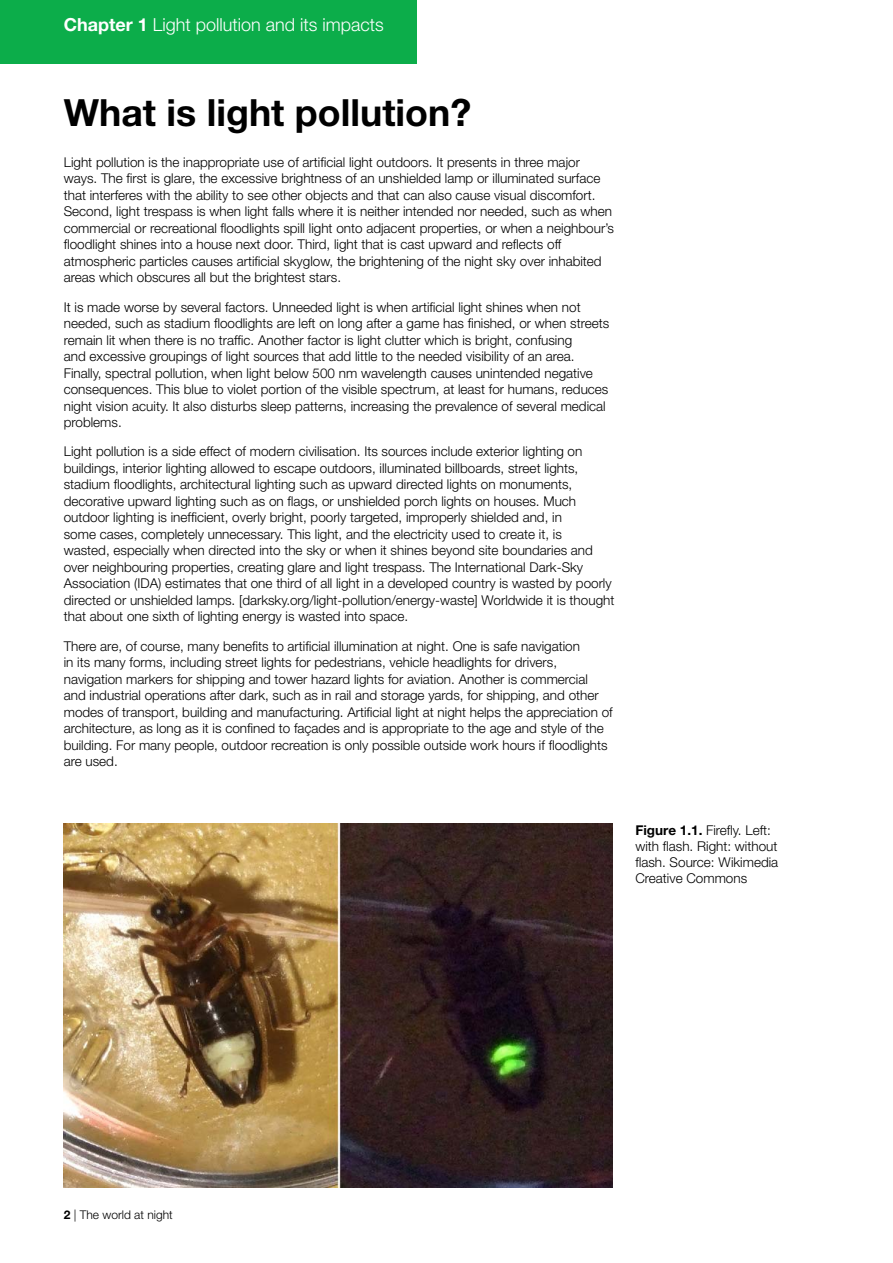
<style>
.page{position:relative;width:893px;height:1263px;background:#fff}
.page>*{position:absolute;margin:0;border:0;box-sizing:border-box;transform-origin:0 0}
.t1{font:700 37.5px "Helvetica Neue LT Pro";color:#000}
.t2{font:300 18px "Helvetica Neue LT Pro";color:#fff}
.t3{font:300 13.5px/16.5px "Helvetica Neue LT Pro";color:#000}
.t4{font:300 12px "Helvetica Neue LT Pro";color:#000}
.s1{font-weight:700}
</style>
<div class="page">
<div style="left:0;top:0;width:417px;height:64px;background:#0cad4a"></div>
<img style="left:63px;top:824px;width:549px;height:363px">
<h2 class="t2" style="left:64px;top:13px;width:322px"><span class="s1">Chapter 1</span> Light pollution and its impacts</h2>
<h1 class="t1" style="left:64px;top:89px;width:409px">What is light pollution?</h1>
<p class="t3" style="left:64px;top:154px;width:552px">Light pollution is the inappropriate use of artificial light outdoors. It presents in three major ways. The first is glare, the excessive brightness of an unshielded lamp or illuminated surface that interferes with the ability to see other objects and that can also cause visual discomfort.<br>Second, light trespass is when light falls where it is neither intended nor needed, such as when commercial or recreational floodlights spill light onto adjacent properties, or when a neighbour’s floodlight shines into a house next door. Third, light that is cast upward and reflects off atmospheric particles causes artificial skyglow, the brightening of the night sky over inhabited areas which obscures all but the brightest stars.</p>
<p class="t3" style="left:64px;top:298px;width:547px">It is made worse by several factors. Unneeded light is when artificial light shines when not needed, such as stadium floodlights are left on long after a game has finished, or when streets remain lit when there is no traffic. Another factor is light clutter which is bright, confusing<br>and excessive groupings of light sources that add little to the needed visibility of an area.<br>Finally, spectral pollution, when light below 500 nm wavelength causes unintended negative consequences. This blue to violet portion of the visible spectrum, at least for humans, reduces night vision acuity. It also disturbs sleep patterns, increasing the prevalence of several medical problems.</p>
<p class="t3" style="left:64px;top:443px;width:552px">Light pollution is a side effect of modern civilisation. Its sources include exterior lighting on buildings, interior lighting allowed to escape outdoors, illuminated billboards, street lights, stadium floodlights, architectural lighting such as upward directed lights on monuments, decorative upward lighting such as on flags, or unshielded porch lights on houses. Much outdoor lighting is inefficient, overly bright, poorly targeted, improperly shielded and, in<br>some cases, completely unnecessary. This light, and the electricity used to create it, is<br>wasted, especially when directed into the sky or when it shines beyond site boundaries and over neighbouring properties, creating glare and light trespass. The International Dark-Sky Association (IDA) estimates that one third of all light in a developed country is wasted by poorly directed or unshielded lamps. [darksky.org/light-pollution/energy-waste] Worldwide it is thought that about one sixth of lighting energy is wasted into space.</p>
<p class="t3" style="left:64px;top:637px;width:550px">There are, of course, many benefits to artificial illumination at night. One is safe navigation<br>in its many forms, including street lights for pedestrians, vehicle headlights for drivers, navigation markers for shipping and tower hazard lights for aviation. Another is commercial and industrial operations after dark, such as in rail and storage yards, for shipping, and other modes of transport, building and manufacturing. Artificial light at night helps the appreciation of architecture, as long as it is confined to façades and is appropriate to the age and style of the building. For many people, outdoor recreation is only possible outside work hours if floodlights are used.</p>
<p class="t3" style="left:635px;top:821px;width:144px"><span class="s1">Figure 1.1.</span> Firefly. Left: with flash. Right: without flash. Source: Wikimedia<br>Creative Commons</p>
<p class="t4" style="left:64px;top:1207px;width:110px"><span class="s1">2</span> | The world at night</p>
</div>
